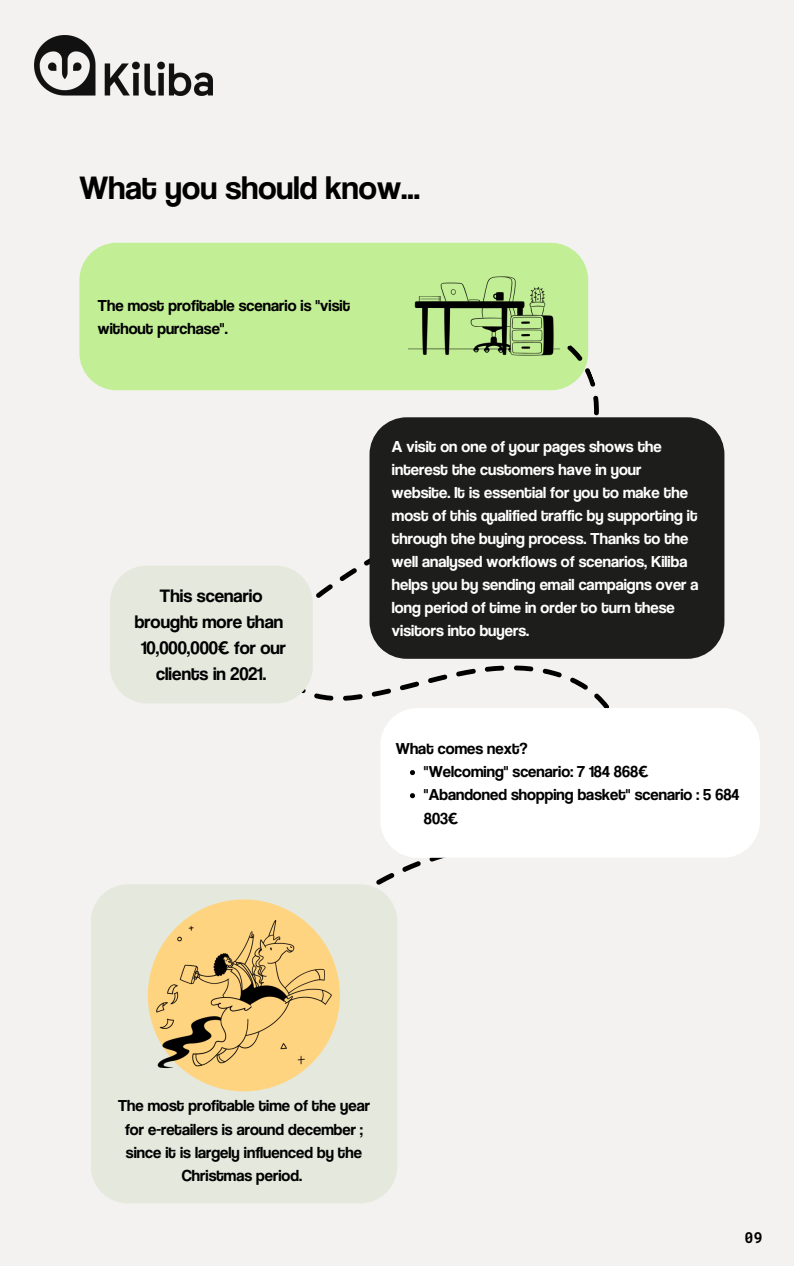
<style>
.page{position:relative;width:794px;height:1266px;background:#fff}
.page>*{position:absolute;margin:0;border:0;box-sizing:border-box;transform-origin:0 0}
.t1{font:33.75px "Coolvetica Rg";color:#000}
.t2{font:18.75px/25.9px "Coolvetica Rg";color:#000;text-align:center}
.t3{font:16.5px/23.1px "Coolvetica Rg";color:#fff}
.t4{font:16.5px/23.1px "Coolvetica Rg";color:#000}
.t5{font:700 15px "Roboto Mono";color:#000}
</style>
<div class="page">
<div style="left:0;top:0;width:793px;height:1266px;background:#f3f2f0"></div>
<img style="left:35px;top:35px;width:177px;height:60px">
<div style="left:79px;top:243px;width:509px;height:146px;background:#c2ee95"></div>
<img style="left:404px;top:242px;width:159px;height:99px">
<svg style="left:107px;top:341px;width:618px;height:543px"></svg>
<div style="left:91px;top:884px;width:306px;height:319px;background:#e5e8dd"></div>
<div style="left:148px;top:899px;width:192px;height:192px;background:#ffd481;border-radius:50%"></div>
<img style="left:153px;top:903px;width:182px;height:182px">
<div style="left:369px;top:417px;width:355px;height:242px;background:#1d1d1b"></div>
<div style="left:110px;top:565px;width:202px;height:138px;background:#e5e8dd"></div>
<div style="left:380px;top:708px;width:379px;height:150px;background:#fff"></div>
<svg style="left:409px;top:770px;width:6px;height:5px"></svg>
<svg style="left:409px;top:793px;width:6px;height:5px"></svg>
<h1 class="t1" style="left:79px;top:166px;width:342px">What you should know...</h1>
<p class="t4" style="left:98px;top:293px;width:253px">The most profitable scenario is "visit without purchase".</p>
<p class="t2" style="left:135px;top:582px;width:153px">This scenario brought more than<br>10,000,000€ for our clients in 2021.</p>
<p class="t3" style="left:391px;top:434px;width:308px">A visit on one of your pages shows the interest the customers have in your website. It is essential for you to make the most of this qualified traffic by supporting it through the buying process. Thanks to the well analysed workflows of scenarios, Kiliba helps you by sending email campaigns over a long period of time in order to turn these visitors into buyers.</p>
<p class="t4" style="left:395px;top:736px;width:133px">What comes next?</p>
<p class="t4" style="left:423px;top:760px;width:317px">"Welcoming" scenario: 7 184 868€<br>"Abandoned shopping basket" scenario : 5 684<br>803€</p>
<p class="t4" style="left:118px;top:1094px;width:253px;text-align:center">The most profitable time of the year for e-retailers is around december ; since it is largely influenced by the<br>Christmas period.</p>
<p class="t5" style="left:744px;top:1227px;width:20px">09</p>
</div>
